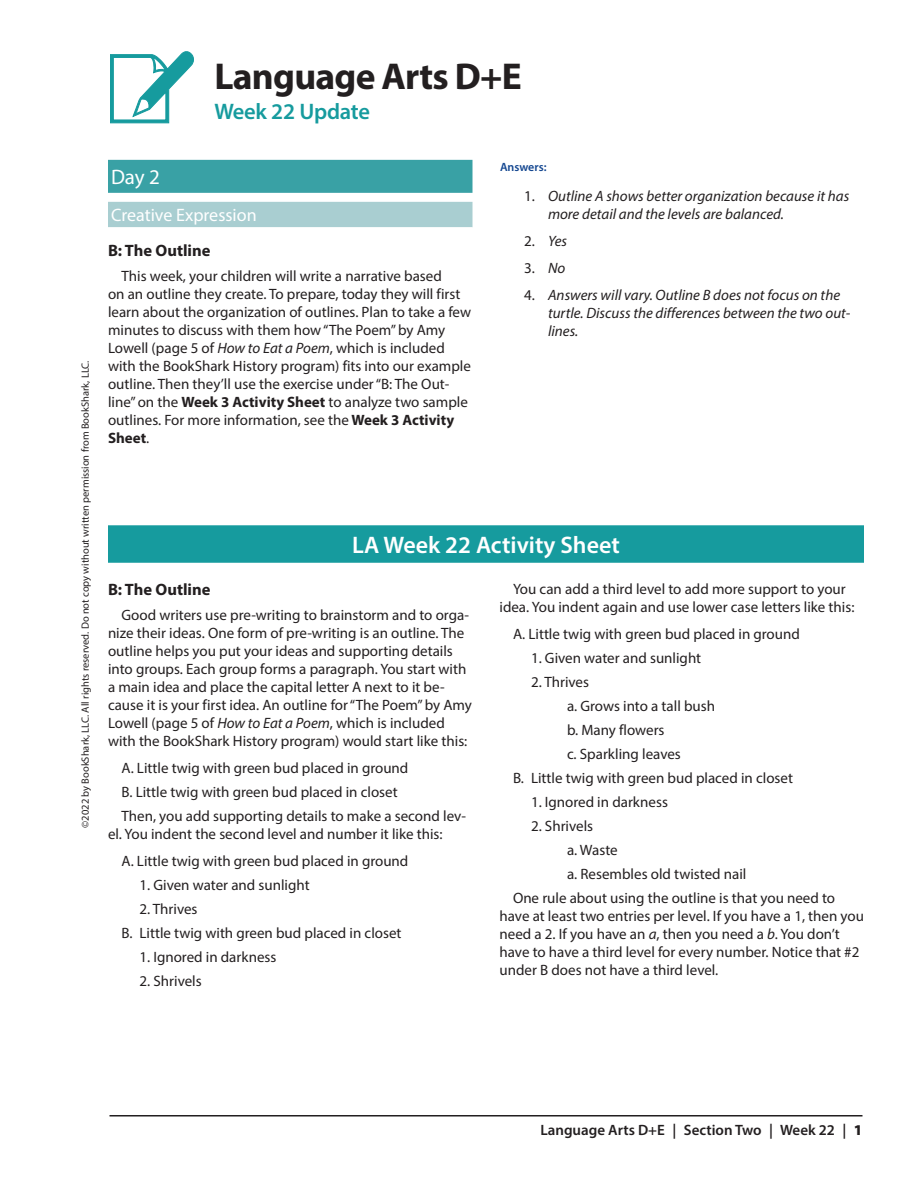
<style>
.page{position:relative;width:918px;height:1188px;background:#fff}
.page>*{position:absolute;margin:0;border:0;box-sizing:border-box;transform-origin:0 0}
.t1{font:700 37.5px "Myriad Pro";letter-spacing:-.02em;color:#231f20}
.Table_Header_for_Act{font:600 24px "Myriad Pro";color:#fff}
.t2{font:600 22.5px "Myriad Pro";letter-spacing:-.01em;color:#169b9e}
.Day_Heading__6pts_af{font:21px "Myriad Pro";color:#fff}
.Heading_1__6_pts_aft{font:18px "Myriad Pro";color:#fff}
.Book_Titles_and_Assi{font:700 16.5px "Myriad Pro";color:#231f20}
.BodyText__6_pts_afte{font:15px/18px "Myriad Pro";color:#231f20}
.Outline_Level_1{font:15px "Myriad Pro";color:#231f20}
.Numbered_List_Under{font:italic 15px/18px "Myriad Pro";color:#231f20}
.Outline_Level_2{font:15px "Myriad Pro";color:#231f20}
.Outline_Level_3{font:15px "Myriad Pro";color:#231f20}
.t3{font:600 15px "Myriad Pro";color:#231f20}
.Outline_Level_2__6_p{font:15px "Myriad Pro";color:#231f20}
.Numbered_List_Under-2{font:15px "Myriad Pro";color:#231f20}
.Heading_2__6_pts_aft{font:600 12px "Myriad Pro";color:#134690}
.t4{font:10.5px "Myriad Pro";color:#231f20}
.s1{font-style:italic}
.s2{font-weight:700}
.s3{font-style:normal}
.s4{font-weight:900}
</style>
<div class="page">
<hr style="left:110px;top:1115px;width:752px;height:2px;background:#231f20">
<svg style="left:110px;top:51px;width:84px;height:72px"></svg>
<div style="left:108px;top:160px;width:364px;height:33px;background:#39a1a5"></div>
<div style="left:108px;top:202px;width:364px;height:25px;background:#a9ced1"></div>
<div style="left:109px;top:526px;width:754px;height:36px;background:#169b9e"></div>
<div style="left:108px;top:525px;width:756px;height:38px;border:2px solid #169b9e"></div>
<p class="t4" style="left:79px;top:828px;width:469px;rotate:-90deg">©2022 by BookShark, LLC. All rights reserved. Do not copy without written permission from BookShark, LLC.</p>
<h1 class="t1" style="left:214px;top:51px;width:309px">Language Arts D+E</h1>
<h3 class="t2" style="left:214px;top:97px;width:157px">Week 22 Update</h3>
<p class="Day_Heading__6pts_af" style="left:111px;top:164px;width:51px">Day 2</p>
<p class="Heading_1__6_pts_aft" style="left:111px;top:203px;width:147px">Creative Expression</p>
<p class="Book_Titles_and_Assi" style="left:108px;top:240px;width:104px">B: The Outline</p>
<p class="BodyText__6_pts_afte" style="left:108px;top:267px;width:365px;text-indent:14px">This week, your children will write a narrative based<br>on an outline they create. To prepare, today they will first learn about the organization of outlines. Plan to take a few minutes to discuss with them how “The Poem” by Amy Lowell (page 5 of <span class="s1">How to Eat a Poem</span>, which is included with the BookShark History program) fits into our example outline. Then they’ll use the exercise under “B: The Out&shy;line” on the <span class="s2">Week 3 Activity Sheet</span> to analyze two sample outlines. For more information, see the <span class="s2">Week 3 Activity Sheet</span>.</p>
<p class="Heading_2__6_pts_aft" style="left:500px;top:159px;width:48px">Answers:</p>
<p class="Numbered_List_Under" style="left:548px;top:187px;width:303px;text-indent:-24px"><span class="s3">1.</span> Outline A shows better organization because it has more detail and the levels are balanced.</p>
<p class="Numbered_List_Under" style="left:524px;top:232px;width:45px"><span class="s3">2.</span> Yes</p>
<p class="Numbered_List_Under-2" style="left:524px;top:259px;width:43px">3. <span class="s1">No</span></p>
<p class="Numbered_List_Under" style="left:548px;top:286px;width:304px;text-indent:-24px"><span class="s3">4.</span> Answers will vary. Outline B does not focus on the turtle. Discuss the differences between the two out&shy;lines.</p>
<p class="Table_Header_for_Act" style="left:352px;top:530px;width:269px">LA Week 22 Activity Sheet</p>
<p class="Book_Titles_and_Assi" style="left:108px;top:579px;width:104px">B: The Outline</p>
<p class="BodyText__6_pts_afte" style="left:108px;top:606px;width:365px;text-indent:14px">Good writers use pre-writing to brainstorm and to orga&shy;nize their ideas. One form of pre-writing is an outline. The outline helps you put your ideas and supporting details into groups. Each group forms a paragraph. You start with a main idea and place the capital letter A next to it be&shy;cause it is your first idea. An outline for “The Poem” by Amy Lowell (page 5 of <span class="s1">How to Eat a Poem</span>, which is included with the BookShark History program) would start like this:</p>
<p class="Outline_Level_1" style="left:122px;top:759px;width:288px">A. Little twig with green bud placed in ground</p>
<p class="Outline_Level_1" style="left:122px;top:783px;width:278px">B. Little twig with green bud placed in closet</p>
<p class="BodyText__6_pts_afte" style="left:108px;top:807px;width:359px;text-indent:14px">Then, you add supporting details to make a second lev&shy;el. You indent the second level and number it like this:</p>
<p class="Outline_Level_1" style="left:122px;top:852px;width:288px">A. Little twig with green bud placed in ground</p>
<p class="Outline_Level_2" style="left:140px;top:876px;width:172px">1. Given water and sunlight</p>
<p class="Outline_Level_2" style="left:140px;top:900px;width:60px">2. Thrives</p>
<p class="Outline_Level_1" style="left:122px;top:924px;width:282px">B. Little twig with green bud placed in closet</p>
<p class="Outline_Level_2" style="left:140px;top:948px;width:139px">1. Ignored in darkness</p>
<p class="Outline_Level_2__6_p" style="left:140px;top:972px;width:64px">2. Shrivels</p>
<p class="BodyText__6_pts_afte" style="left:500px;top:580px;width:356px;text-align:center">You can add a third level to add more support to your idea. You indent again and use lower case letters like this:</p>
<p class="Outline_Level_1" style="left:513px;top:625px;width:288px">A. Little twig with green bud placed in ground</p>
<p class="Outline_Level_2" style="left:531px;top:649px;width:172px">1. Given water and sunlight</p>
<p class="Outline_Level_2" style="left:531px;top:673px;width:60px">2. Thrives</p>
<p class="Outline_Level_3" style="left:567px;top:697px;width:150px">a. Grows into a tall bush</p>
<p class="Outline_Level_3" style="left:567px;top:721px;width:99px">b. Many flowers</p>
<p class="Outline_Level_3" style="left:567px;top:745px;width:115px">c. Sparkling leaves</p>
<p class="Outline_Level_1" style="left:513px;top:769px;width:282px">B. Little twig with green bud placed in closet</p>
<p class="Outline_Level_2" style="left:531px;top:793px;width:139px">1. Ignored in darkness</p>
<p class="Outline_Level_2" style="left:531px;top:817px;width:64px">2. Shrivels</p>
<p class="Outline_Level_3" style="left:567px;top:841px;width:52px">a. Waste</p>
<p class="Outline_Level_3" style="left:567px;top:865px;width:181px">a. Resembles old twisted nail</p>
<p class="BodyText__6_pts_afte" style="left:500px;top:889px;width:366px;text-indent:14px">One rule about using the outline is that you need to have at least two entries per level. If you have a 1, then you need a 2. If you have an <span class="s1">a</span>, then you need a <span class="s1">b</span>. You don’t have to have a third level for every number. Notice that #2 under B does not have a third level.</p>
<p class="t3" style="left:540px;top:1120px;width:324px">Language Arts D+E | Section Two | Week 22 | <span class="s4">1</span></p>
</div>
